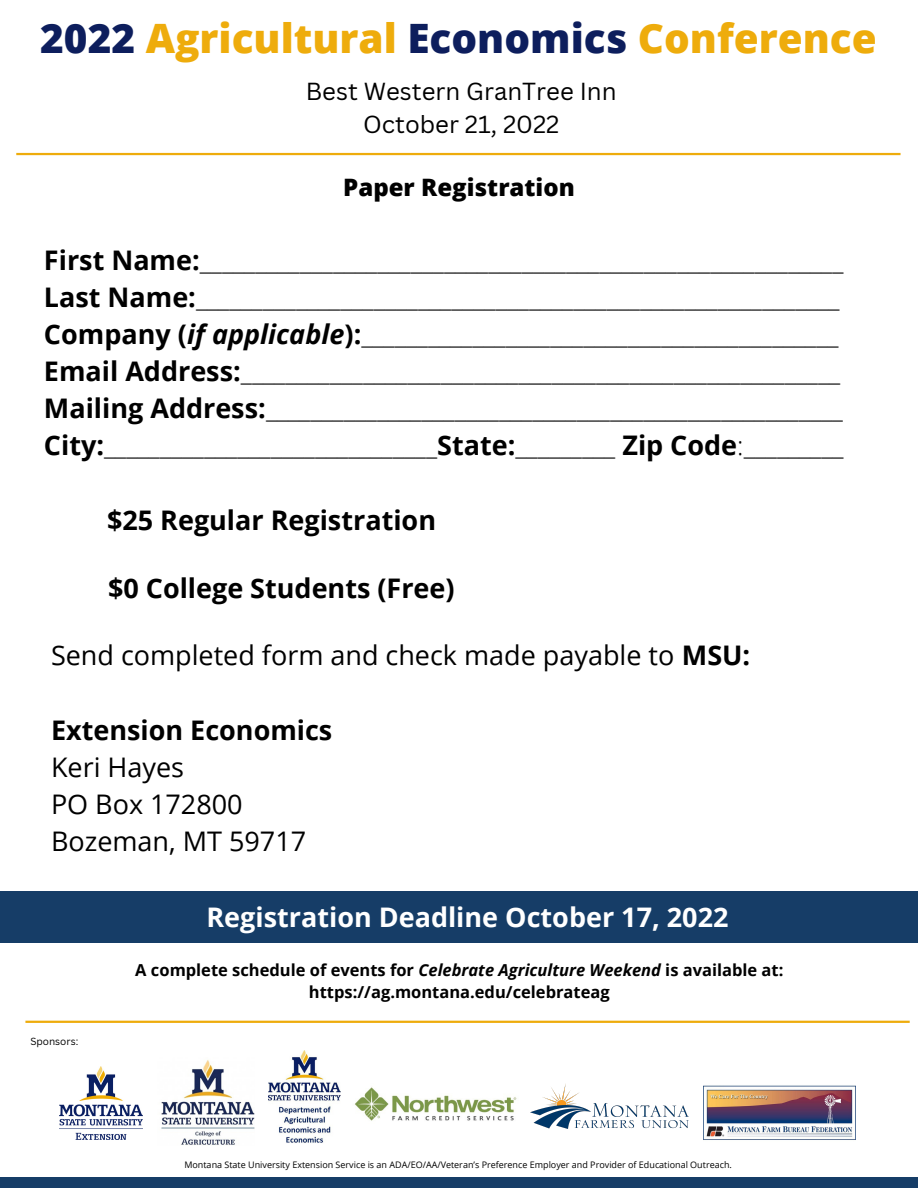
<style>
.page{position:relative;width:918px;height:1188px;background:#fff}
.page>*{position:absolute;margin:0;border:0;box-sizing:border-box;transform-origin:0 0}
.t1{font:800 40.5px "Open Sans";color:#eeac0c}
.t2{font:300 27px/37.2px "Open Sans";color:#000}
.t3{font:27px/37.2px "Open Sans";color:#000}
.t4{font:700 27px "Open Sans";color:#000}
.t5{font:700 27px "Open Sans";color:#fff}
.t6{font:24px/32.7px "Canva Sans";color:#000;text-align:center}
.t7{font:800 24px "Open Sans";color:#000}
.t8{font:700 16.5px/22.5px "Open Sans";color:#000;text-align:center}
.t9{font:10.05px "Canva Sans";color:#000}
.t10{font:9px "Open Sans";color:#000}
.s1{color:#0d1e5d}
.s2{font-weight:700}
.s3{font-weight:700;font-style:italic}
.s4{font-style:italic}
</style>
<div class="page">
<hr style="left:16px;top:153px;width:885px;height:2px;background:#eeac0c">
<img style="left:59px;top:1067px;width:83px;height:73px">
<img style="left:161px;top:1060px;width:93px;height:85px">
<img style="left:269px;top:1051px;width:72px;height:92px">
<img style="left:355px;top:1087px;width:162px;height:34px">
<img style="left:531px;top:1084px;width:157px;height:44px">
<img style="left:703px;top:1085px;width:152px;height:55px">
<hr style="left:25px;top:1021px;width:885px;height:2px;background:#eeac0c">
<div style="left:0;top:1178px;width:918px;height:10px;background:#163d67"></div>
<div style="left:0;top:891px;width:918px;height:52px;background:#163d67"></div>
<h1 class="t1" style="left:40px;top:10px;width:838px"><span class="s1">2022</span> Agricultural <span class="s1">Economics</span> Conference</h1>
<p class="t6" style="left:306px;top:74px;width:312px">Best Western GranTree Inn<br>October 21, 2022</p>
<p class="t7" style="left:343px;top:170px;width:233px">Paper Registration</p>
<p class="t2" style="left:44px;top:240px;width:801px"><span class="s2">First Name:</span>__________________________________________________________ <span class="s2">Last Name:</span>__________________________________________________________ <span class="s2">Company (</span><span class="s3">if applicable</span><span class="s2">):</span>___________________________________________ <span class="s2">Email Address:</span>______________________________________________________ <span class="s2">Mailing Address:</span>____________________________________________________ <span class="s2">City:</span>______________________________<span class="s2">State:</span>_________ <span class="s2">Zip Code</span>:_________</p>
<p class="t4" style="left:107px;top:501px;width:330px">$25 Regular Registration</p>
<p class="t4" style="left:108px;top:569px;width:348px">$0 College Students (Free)</p>
<p class="t3" style="left:51px;top:636px;width:701px">Send completed form and check made payable to <span class="s2">MSU:</span></p>
<p class="t4" style="left:51px;top:711px;width:283px">Extension Economics</p>
<p class="t3" style="left:51px;top:748px;width:257px">Keri Hayes<br>PO Box 172800<br>Bozeman, MT 59717</p>
<p class="t5" style="left:206px;top:899px;width:524px">Registration Deadline October 17, 2022</p>
<p class="t9" style="left:30px;top:1035px;width:49px">Sponsors:</p>
<p class="t8" style="left:135px;top:958px;width:650px">A complete schedule of events for <span class="s4">Celebrate Agriculture Weekend</span> is available at: https://ag.montana.edu/celebrateag</p>
<p class="t10" style="left:184px;top:1158px;width:549px">Montana State University Extension Service is an ADA/EO/AA/Veteran’s Preference Employer and Provider of Educational Outreach.</p>
</div>
